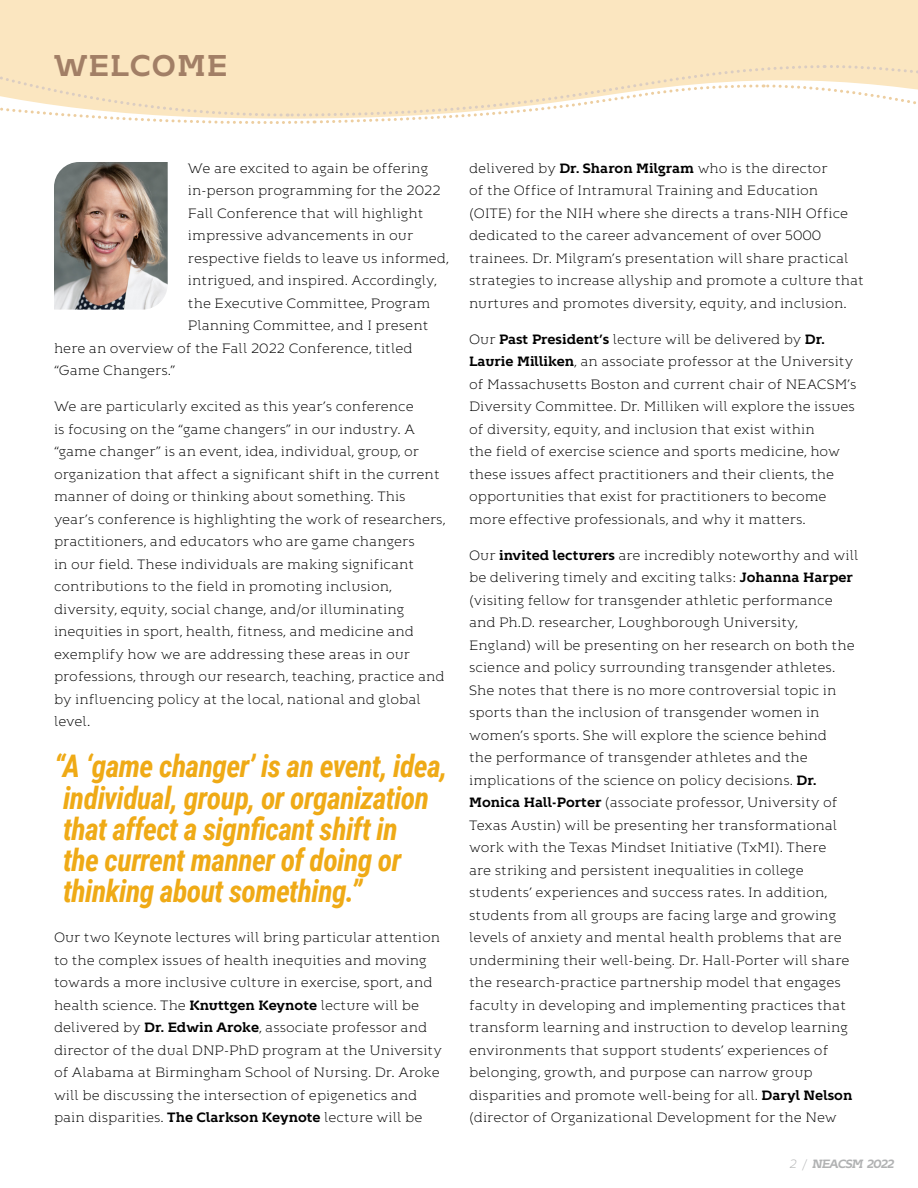
<style>
.page{position:relative;width:918px;height:1188px;background:#fff}
.page>*{position:absolute;margin:0;border:0;box-sizing:border-box;transform-origin:0 0}
.Pullquotes{font:italic 700 31.05px/31px "Roboto Condensed";letter-spacing:-.02em;color:#efaa16;scale:.95 1}
.Column_Headers{font:700 30px "Kontrapunkt Bob";letter-spacing:.04em;color:#a27f66}
.Body_Copy{font:300 13.5px/22.5px "Kontrapunkt Bob";color:#000}
.t1{font:700 12px "Kontrapunkt Bob";color:#b1b2b3}
.s1{font-weight:700}
.s2{font-weight:300}
</style>
<div class="page">
<svg style="left:0;top:0;width:918px;height:124px"></svg>
<img style="left:54px;top:162px;width:114px;height:148px">
<p class="Column_Headers" style="left:54px;top:48px;width:175px">WELCOME</p>
<p class="Body_Copy" style="left:188px;top:157px;width:242px">We are excited to again be offering</p>
<p class="Body_Copy" style="left:188px;top:180px;width:254px">in-person programming for the 2022</p>
<p class="Body_Copy" style="left:188px;top:202px;width:237px">Fall Conference that will highlight</p>
<p class="Body_Copy" style="left:188px;top:225px;width:227px">impressive advancements in our</p>
<p class="Body_Copy" style="left:188px;top:247px;width:262px">respective fields to leave us informed,</p>
<p class="Body_Copy" style="left:188px;top:270px;width:250px">intrigued, and inspired. Accordingly,</p>
<p class="Body_Copy" style="left:188px;top:292px;width:244px">the Executive Committee, Program</p>
<p class="Body_Copy" style="left:188px;top:315px;width:242px">Planning Committee, and I present</p>
<p class="Body_Copy" style="left:54px;top:337px;width:360px">here an overview of the Fall 2022 Conference, titled</p>
<p class="Body_Copy" style="left:54px;top:360px;width:123px">“Game Changers.”</p>
<p class="Body_Copy" style="left:54px;top:396px;width:393px">We are particularly excited as this year’s conference<br>is focusing on the “game changers” in our industry. A “game changer” is an event, idea, individual, group, or organization that affect a significant shift in the current manner of doing or thinking about something. This year’s conference is highlighting the work of researchers, practitioners, and educators who are game changers<br>in our field. These individuals are making significant contributions to the field in promoting inclusion, diversity, equity, social change, and/or illuminating inequities in sport, health, fitness, and medicine and exemplify how we are addressing these areas in our professions, through our research, teaching, practice and by influencing policy at the local, national and global level.</p>
<p class="Pullquotes" style="left:54px;top:750px;width:416px">“A ‘game changer’ is an event, idea, individual, group, or organization that affect a signficant shift in<br>the current manner of doing or thinking about something.”</p>
<p class="Body_Copy" style="left:54px;top:927px;width:389px">Our two Keynote lectures will bring particular attention to the complex issues of health inequities and moving towards a more inclusive culture in exercise, sport, and health science. The <span class="s1">Knuttgen Keynote</span> lecture will be delivered by <span class="s1">Dr. Edwin Aroke</span>, associate professor and director of the dual DNP-PhD program at the University of Alabama at Birmingham School of Nursing. Dr. Aroke will be discussing the intersection of epigenetics and pain disparities. <span class="s1">The Clarkson Keynote</span> lecture will be</p>
<p class="Body_Copy" style="left:469px;top:157px;width:396px">delivered by <span class="s1">Dr. Sharon Milgram</span> who is the director<br>of the Office of Intramural Training and Education (OITE) for the NIH where she directs a trans-NIH Office dedicated to the career advancement of over 5000 trainees. Dr. Milgram’s presentation will share practical strategies to increase allyship and promote a culture that nurtures and promotes diversity, equity, and inclusion.</p>
<p class="Body_Copy" style="left:469px;top:328px;width:389px">Our <span class="s1">Past President’s</span> lecture will be delivered by <span class="s1">Dr.<br>Laurie Milliken</span>, an associate professor at the University of Massachusetts Boston and current chair of NEACSM’s Diversity Committee. Dr. Milliken will explore the issues of diversity, equity, and inclusion that exist within<br>the field of exercise science and sports medicine, how these issues affect practitioners and their clients, the opportunities that exist for practitioners to become more effective professionals, and why it matters.</p>
<p class="Body_Copy" style="left:469px;top:544px;width:391px">Our <span class="s1">invited lecturers</span> are incredibly noteworthy and will be delivering timely and exciting talks: <span class="s1">Johanna Harper </span>(visiting fellow for transgender athletic performance and Ph.D. researcher, Loughborough University, England) will be presenting on her research on both the science and policy surrounding transgender athletes.<br>She notes that there is no more controversial topic in sports than the inclusion of transgender women in women’s sports. She will explore the science behind<br>the performance of transgender athletes and the implications of the science on policy decisions. <span class="s1">Dr.<br>Monica Hall-Porter</span> (associate professor, University of Texas Austin) will be presenting her transformational work with the Texas Mindset Initiative (TxMI). There<br>are striking and persistent inequalities in college students’ experiences and success rates. In addition, students from all groups are facing large and growing levels of anxiety and mental health problems that are undermining their well-being. Dr. Hall-Porter will share the research-practice partnership model that engages faculty in developing and implementing practices that transform learning and instruction to develop learning environments that support students’ experiences of belonging, growth, and purpose can narrow group disparities and promote well-being for all. <span class="s1">Daryl Nelson </span>(director of Organizational Development for the New</p>
<p class="t1" style="left:789px;top:1157px;width:109px"><span class="s2">2 /</span> NEACSM 2022</p>
</div>
